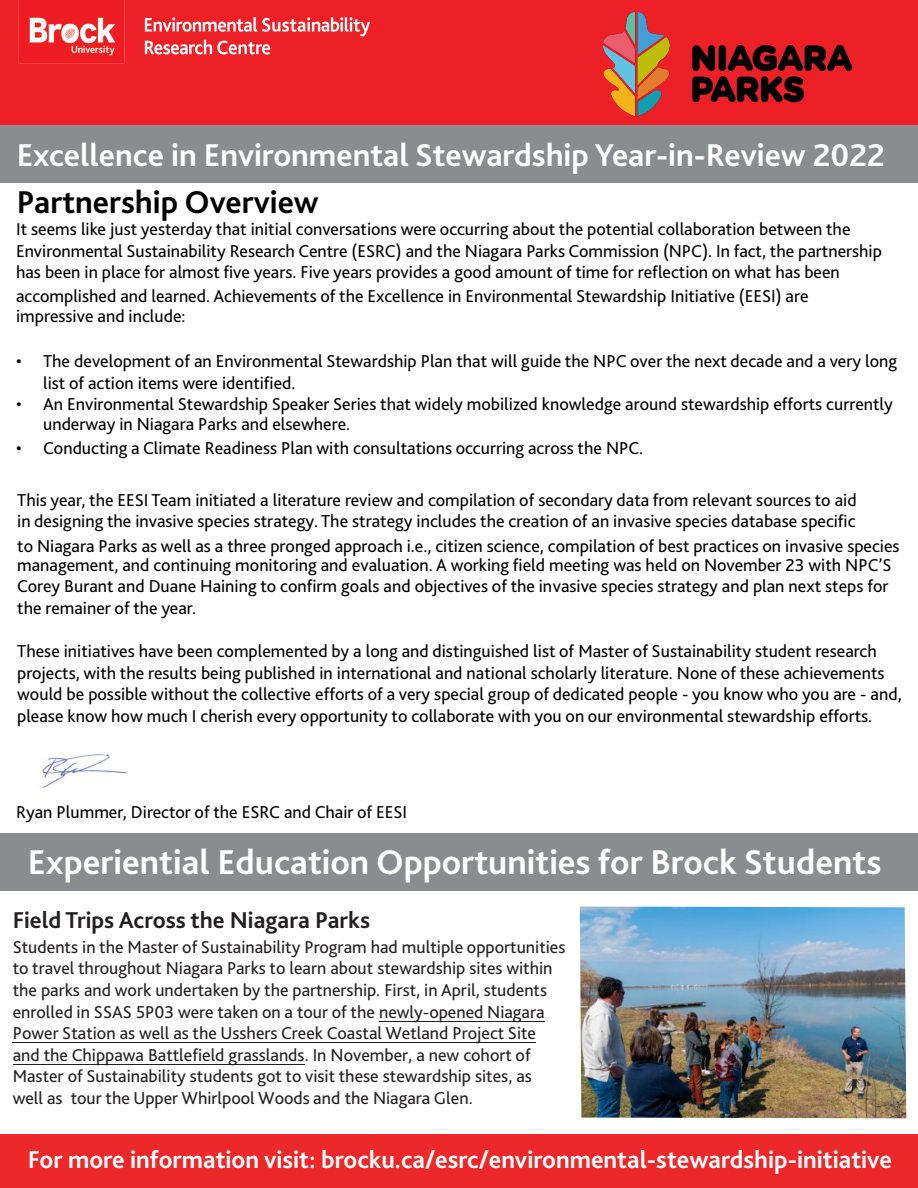
<style>
.page{position:relative;width:918px;height:1188px;background:#fff}
.page>*{position:absolute;margin:0;border:0;box-sizing:border-box;transform-origin:0 0}
.t1{font:700 36px "Bliss 2";color:#fff}
.t2{font:700 33px "Bliss 2";color:#fff}
.t3{font:700 33px "Bliss 2";color:#000}
.t4{font:700 25.5px "Bliss 2";color:#fff}
.t5{font:700 24px "Bliss 2";color:#231f20}
.t6{font:18px/21.6px "Bliss 2";color:#000}
.t7{font:18px/21.6px "Bliss 2";color:#231f20}
</style>
<div class="page">
<div style="left:0;top:0;width:918px;height:127px;background:#ed2027"></div>
<img style="left:18px;top:0;width:353px;height:64px">
<img style="left:578px;top:11px;width:300px;height:115px">
<div style="left:0;top:126px;width:918px;height:57px;background:#8a8d8f"></div>
<div style="left:0;top:1134px;width:918px;height:54px;background:#ed282b"></div>
<div style="left:0;top:834px;width:918px;height:57px;background:#8a8d8f"></div>
<img style="left:42px;top:754px;width:85px;height:34px">
<img style="left:580px;top:907px;width:326px;height:211px">
<hr style="left:379px;top:1021px;width:166px;height:1px;background:#231f20">
<hr style="left:13px;top:1042px;width:523px;height:1px;background:#231f20">
<hr style="left:13px;top:1064px;width:292px;height:1px;background:#231f20">
<p class="t2" style="left:17px;top:135px;width:870px">Excellence in Environmental Stewardship Year-in-Review 2022</p>
<p class="t3" style="left:17px;top:181px;width:303px">Partnership Overview</p>
<p class="t6" style="left:16px;top:218px;width:867px">It seems like just yesterday that initial conversations were occurring about the potential collaboration between the<br>Environmental Sustainability Research Centre (ESRC) and the Niagara Parks Commission (NPC). In fact, the partnership has been in place for almost five years. Five years provides a good amount of time for reflection on what has been</p>
<p class="t6" style="left:16px;top:287px;width:794px;line-height:19px">accomplished and learned. Achievements of the Excellence in Environmental Stewardship Initiative (EESI) are impressive and include:</p>
<p class="t6" style="left:43px;top:350px;width:856px;text-indent:-27px">• The development of an Environmental Stewardship Plan that will guide the NPC over the next decade and a very long list of action items were identified.</p>
<p class="t6" style="left:43px;top:395px;width:851px;line-height:19px;text-indent:-27px">• An Environmental Stewardship Speaker Series that widely mobilized knowledge around stewardship efforts currently underway in Niagara Parks and elsewhere.</p>
<p class="t6" style="left:16px;top:436px;width:629px">• Conducting a Climate Readiness Plan with consultations occurring across the NPC.</p>
<p class="t6" style="left:17px;top:489px;width:841px">This year, the EESI Team initiated a literature review and compilation of secondary data from relevant sources to aid in designing the invasive species strategy. The strategy includes the creation of an invasive species database specific</p>
<p class="t6" style="left:17px;top:536px;width:884px;line-height:19px">to Niagara Parks as well as a three pronged approach i.e., citizen science, compilation of best practices on invasive species management, and continuing monitoring and evaluation. A working field meeting was held on November 23 with NPC’S</p>
<p class="t6" style="left:17px;top:575px;width:873px">Corey Burant and Duane Haining to confirm goals and objectives of the invasive species strategy and plan next steps for the remainer of the year.</p>
<p class="t6" style="left:17px;top:640px;width:886px">These initiatives have been complemented by a long and distinguished list of Master of Sustainability student research projects, with the results being published in international and national scholarly literature. None of these achievements would be possible without the collective efforts of a very special group of dedicated people - you know who you are - and, please know how much I cherish every opportunity to collaborate with you on our environmental stewardship efforts.</p>
<p class="t6" style="left:16px;top:801px;width:393px">Ryan Plummer, Director of the ESRC and Chair of EESI</p>
<p class="t1" style="left:28px;top:840px;width:855px">Experiential Education Opportunities for Brock Students</p>
<p class="t5" style="left:13px;top:905px;width:359px">Field Trips Across the Niagara Parks</p>
<p class="t7" style="left:13px;top:936px;width:554px">Students in the Master of Sustainability Program had multiple opportunities to travel throughout Niagara Parks to learn about stewardship sites within the parks and work undertaken by the partnership. First, in April, students enrolled in SSAS 5P03 were taken on a tour of the newly-opened Niagara Power Station as well as the Usshers Creek Coastal Wetland Project Site and the Chippawa Battlefield grasslands. In November, a new cohort of Master of Sustainability students got to visit these stewardship sites, as well as tour the Upper Whirlpool Woods and the Niagara Glen.</p>
<p class="t4" style="left:28px;top:1143px;width:866px">For more information visit: brocku.ca/esrc/environmental-stewardship-initiative</p>
</div>
